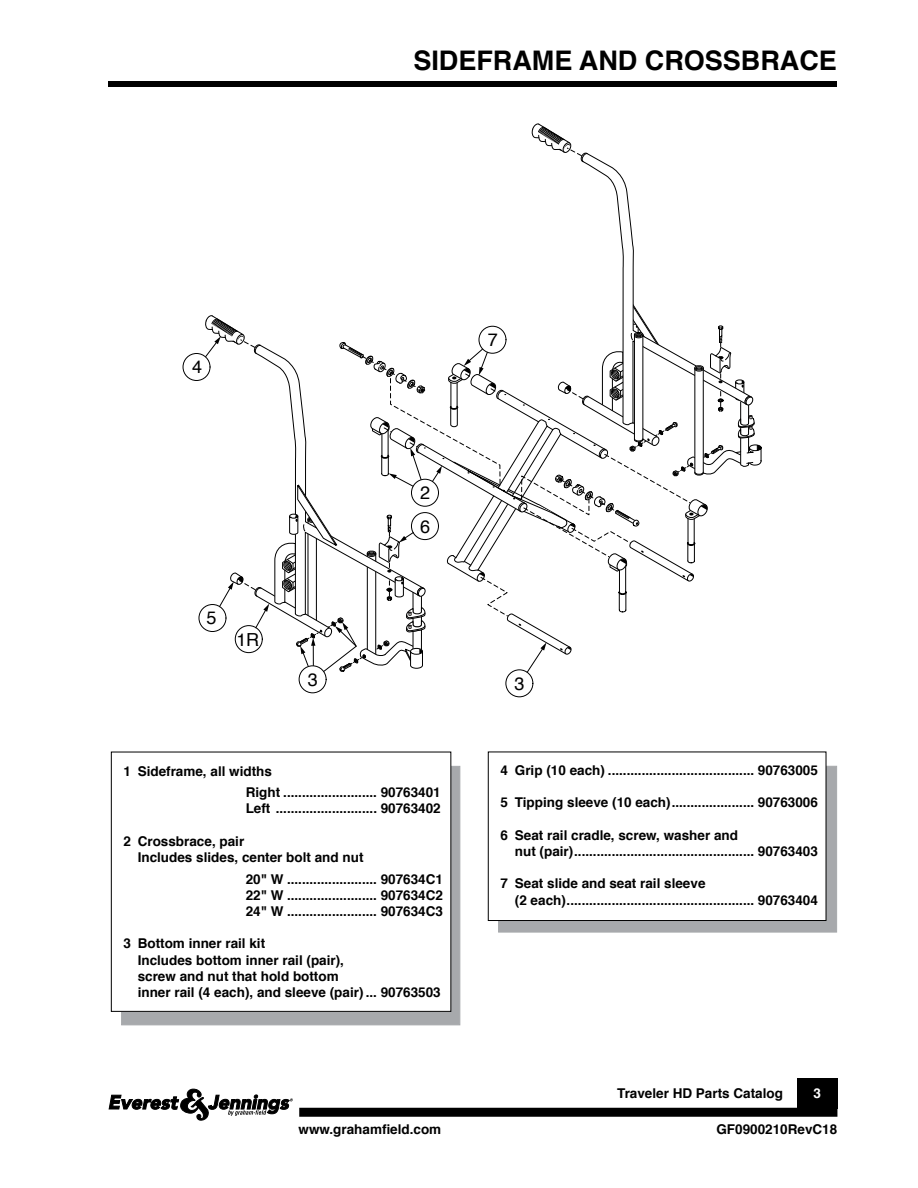
<style>
.page{position:relative;width:918px;height:1188px;background:#fff}
.page>*{position:absolute;margin:0;border:0;box-sizing:border-box;transform-origin:0 0}
.t1{font:700 27px "Helvetica";color:#000}
.t2{font:18px "Helvetica";color:#000}
.t3{font:700 13.5px/16.2px "Helvetica";color:#000}
.t4{font:700 13.5px "Helvetica";color:#fff}
</style>
<div class="page">
<div style="left:108px;top:81px;width:729px;height:6px;background:#000"></div>
<div style="left:299px;top:1108px;width:538px;height:9px;background:#000"></div>
<div style="left:797px;top:1079px;width:41px;height:30px;background:#000"></div>
<svg style="left:109px;top:1088px;width:184px;height:32px"></svg>
<div style="left:121px;top:766px;width:339px;height:259px;background:#a7a9ac"></div>
<div style="left:111px;top:752px;width:340px;height:259px;background:#fff"></div>
<div style="left:111px;top:752px;width:340px;height:260px;border:1px solid #000"></div>
<div style="left:498px;top:766px;width:339px;height:166px;background:#a7a9ac"></div>
<div style="left:488px;top:752px;width:338px;height:169px;background:#fff"></div>
<div style="left:488px;top:752px;width:338px;height:169px;border:1px solid #000"></div>
<svg style="left:584px;top:153px;width:50px;height:139px"></svg>
<svg style="left:531px;top:123px;width:57px;height:40px"></svg>
<div style="left:183px;top:353px;width:27px;height:28px;border:1px solid #000;border-radius:50%"></div>
<div style="left:199px;top:604px;width:27px;height:28px;border:1px solid #000;border-radius:50%"></div>
<div style="left:506px;top:669px;width:27px;height:28px;border:1px solid #000;border-radius:50%"></div>
<svg style="left:205px;top:292px;width:557px;height:381px"></svg>
<div style="left:299px;top:665px;width:27px;height:28px;border:1px solid #000;border-radius:50%"></div>
<h1 class="t1" style="left:413px;top:39px;width:425px">SIDEFRAME AND CROSSBRACE</h1>
<h2 class="t2" style="left:192px;top:353px;width:12px">4</h2>
<h2 class="t2" style="left:207px;top:604px;width:12px">5</h2>
<h2 class="t2" style="left:237px;top:625px;width:24px">1R</h2>
<h2 class="t2" style="left:308px;top:666px;width:12px">3</h2>
<h2 class="t2" style="left:420px;top:479px;width:12px">2</h2>
<h2 class="t2" style="left:420px;top:512px;width:12px">6</h2>
<p class="t3" style="left:246px;top:760px;width:197px;line-height:21.6px;text-indent:-122px">1 Sideframe, all widths<br>Right ......................... 90763401</p>
<p class="t3" style="left:246px;top:801px;width:197px">Left ........................... 90763402</p>
<p class="t3" style="left:138px;top:833px;width:227px;text-indent:-14px">2 Crossbrace, pair<br>Includes slides, center bolt and nut</p>
<p class="t3" style="left:246px;top:871px;width:199px;text-align:justify">20" W ........................ 907634C1<br>22" W ........................ 907634C2<br>24" W ........................ 907634C3</p>
<p class="t3" style="left:138px;top:936px;width:305px;text-indent:-14px">3 Bottom inner rail kit<br>Includes bottom inner rail (pair),<br>screw and nut that hold bottom<br>inner rail (4 each), and sleeve (pair) ... 90763503</p>
<h2 class="t2" style="left:488px;top:326px;width:12px">7</h2>
<h2 class="t2" style="left:515px;top:670px;width:12px">3</h2>
<p class="t3" style="left:501px;top:762px;width:319px">4 Grip (10 each) ....................................... 90763005</p>
<p class="t3" style="left:501px;top:795px;width:319px">5 Tipping sleeve (10 each)...................... 90763006</p>
<p class="t3" style="left:515px;top:827px;width:305px;text-indent:-14px">6 Seat rail cradle, screw, washer and<br>nut (pair)................................................ 90763403</p>
<p class="t3" style="left:515px;top:876px;width:305px;text-indent:-14px">7 Seat slide and seat rail sleeve<br>(2 each).................................................. 90763404</p>
<p class="t3" style="left:617px;top:1085px;width:167px">Traveler HD Parts Catalog</p>
<p class="t4" style="left:814px;top:1082px;width:9px">3</p>
<p class="t3" style="left:298px;top:1122px;width:144px">www.grahamfield.com</p>
<p class="t3" style="left:716px;top:1122px;width:122px">GF0900210RevC18</p>
</div>
